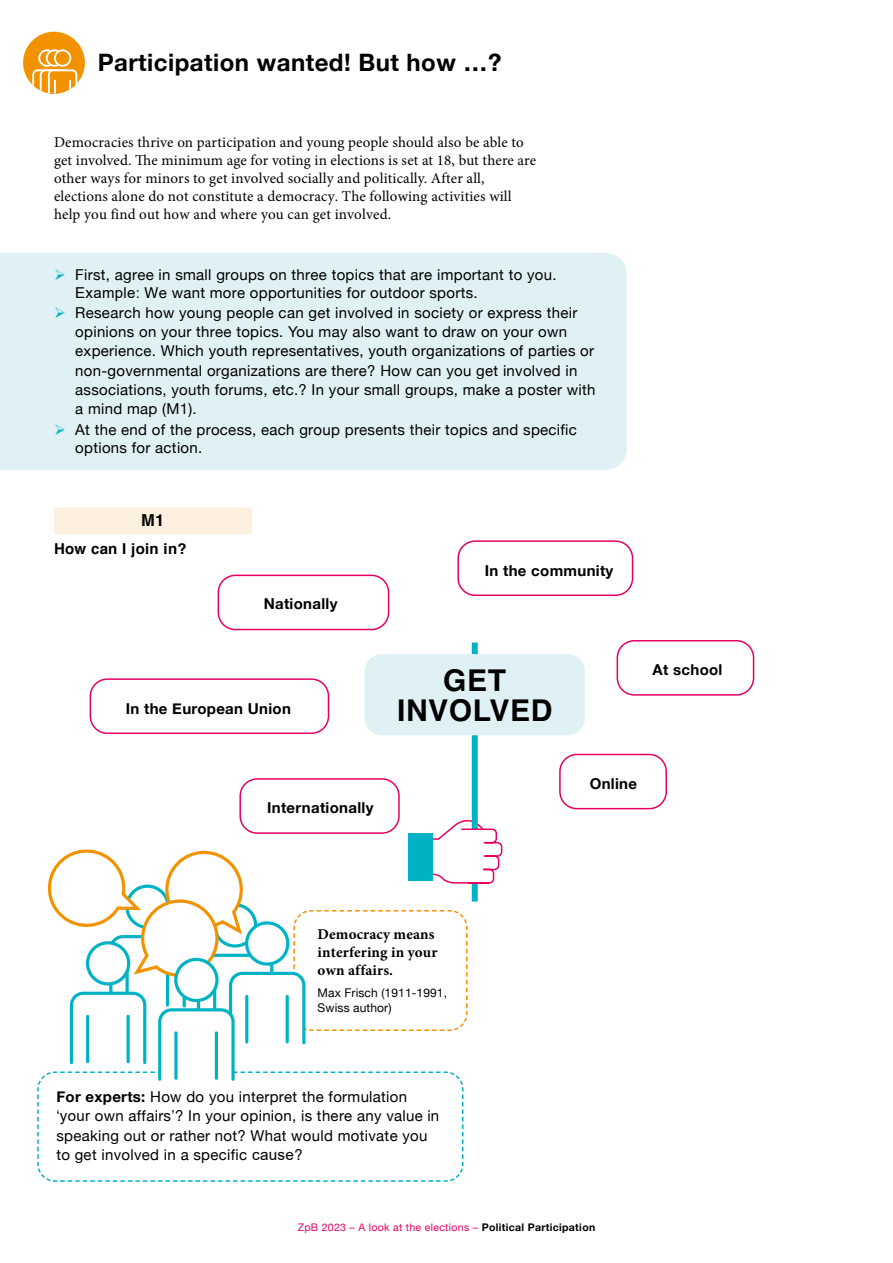
<style>
.page{position:relative;width:893px;height:1263px;background:#fff}
.page>*{position:absolute;margin:0;border:0;box-sizing:border-box;transform-origin:0 0}
.t1{font:700 30px/30px "Helvetica";letter-spacing:.02em;color:#000;text-align:center}
.t2{font:700 24px "Helvetica Neue";letter-spacing:.02em;color:#000}
.t3{font:700 16.5px "Helvetica";color:#000}
.t4{font:15px/19.4px "Helvetica Neue";letter-spacing:.02em;color:#000}
.t5{font:15px/18px "Minion Pro";letter-spacing:.01em;color:#000}
.t6{font:700 15px "Helvetica Neue";letter-spacing:.02em;color:#000}
.t7{font:700 15px/18px "Minion Pro";letter-spacing:.01em;color:#000}
.t8{font:700 15px "Helvetica";letter-spacing:.02em;color:#000}
.t9{font:12px/15px "Helvetica Neue";letter-spacing:.01em;color:#000}
.t10{font:10.5px "Helvetica Neue";letter-spacing:.03em;color:#e60064}
.s1{font-family:"Arial"}
.s2{font-weight:700}
.s3{font-family:"Arial";font-size:15.3px}
.s4{font-weight:700;color:#000}
</style>
<div class="page">
<div style="left:0;top:253px;width:627px;height:217px;background:#e0f1f5"></div>
<div style="left:617px;top:640px;width:137px;height:56px;border:2px solid #e60064;border-radius:17px"></div>
<div style="left:457px;top:540px;width:176px;height:56px;border:2px solid #e60064;border-radius:17px"></div>
<div style="left:218px;top:575px;width:171px;height:55px;border:2px solid #e60064;border-radius:17px"></div>
<div style="left:90px;top:678px;width:239px;height:56px;border:2px solid #e60064;border-radius:17px"></div>
<div style="left:559px;top:754px;width:108px;height:55px;border:2px solid #e60064;border-radius:17px"></div>
<div style="left:239px;top:778px;width:161px;height:56px;border:2px solid #e60064;border-radius:17px"></div>
<div style="left:23px;top:32px;width:62px;height:62px;background:#f39200;border-radius:50%"></div>
<svg style="left:39px;top:50px;width:16px;height:16px"></svg>
<div style="left:38px;top:49px;width:18px;height:18px;border:2px solid #fff;border-radius:50%"></div>
<svg style="left:47px;top:50px;width:15px;height:16px"></svg>
<div style="left:46px;top:49px;width:17px;height:18px;border:2px solid #fff;border-radius:50%"></div>
<div style="left:55px;top:50px;width:15px;height:16px;background:#f39200;border-radius:50%"></div>
<div style="left:54px;top:49px;width:17px;height:18px;border:2px solid #fff;border-radius:50%"></div>
<svg style="left:32px;top:69px;width:45px;height:25px"></svg>
<div style="left:54px;top:507px;width:198px;height:27px;background:#fef0de"></div>
<div style="left:472px;top:642px;width:6px;height:259px;background:#00b3c4"></div>
<div style="left:365px;top:654px;width:220px;height:81px;background:#e0f1f5;border-radius:17px"></div>
<svg style="left:37px;top:812px;width:466px;height:370px"></svg>
<div style="left:465px;top:834px;width:14px;height:48px;background:#fff"></div>
<div style="left:408px;top:833px;width:24px;height:47px;background:#00b3c4"></div>
<svg style="left:55px;top:269px;width:10px;height:11px"></svg>
<svg style="left:55px;top:307px;width:10px;height:11px"></svg>
<svg style="left:55px;top:423px;width:10px;height:11px"></svg>
<h2 class="t2" style="left:98px;top:44px;width:405px">Participation wanted! But how …?</h2>
<p class="t5" style="left:54px;top:133px;width:484px">Democracies thrive on participation and young people should also be able to get involved. The minimum age for voting in elections is set at 18, but there are other ways for minors to get involved socially and politically. After all, elections alone do not constitute a democracy. The following activities will help you find out how and where you can get involved.</p>
<p class="t4" style="left:75px;top:266px;width:522px">First, agree in small groups on three topics that are important to you.<br><span class="s1">Example:</span> We want more opportunities for outdoor sports.<br>Research how young people can get involved in society or express their opinions on your three topics. You may also want to draw on your own experience. Which youth representatives, youth organizations of parties or non-governmental organizations are there? How can you get involved in associations, youth forums, etc.? In your small groups, make a poster with a mind map (M1).<br>At the end of the process, each group presents their topics and specific</p>
<p class="t4" style="left:75px;top:439px;width:129px">options for action.</p>
<p class="t3" style="left:141px;top:507px;width:25px">M1</p>
<p class="t8" style="left:54px;top:536px;width:134px">How can I join in?</p>
<p class="t6" style="left:264px;top:592px;width:75px">Nationally</p>
<p class="t6" style="left:126px;top:696px;width:167px">In the European Union</p>
<p class="t6" style="left:267px;top:796px;width:108px">Internationally</p>
<p class="t6" style="left:485px;top:558px;width:130px">In the community</p>
<h1 class="t1" style="left:397px;top:666px;width:157px">GET<br>INVOLVED</h1>
<p class="t6" style="left:653px;top:658px;width:71px">At school</p>
<p class="t6" style="left:590px;top:772px;width:49px">Online</p>
<p class="t7" style="left:318px;top:925px;width:121px">Democracy means interfering in your own affairs.</p>
<p class="t9" style="left:318px;top:985px;width:131px">Max Frisch (1911-1991,<br>Swiss author)</p>
<p class="t4" style="left:56px;top:1088px;width:384px"><span class="s2">For experts:</span> How do you interpret the formulation <span class="s1">‘your</span> own affairs<span class="s1">’</span>? In your opinion, is there any value in speaking out or rather not? What would motivate you to get involved in a specific <span class="s3">cause</span>?</p>
<p class="t10" style="left:298px;top:1219px;width:299px">ZpB 2023 – A look at the elections – <span class="s4">Political Participation</span></p>
</div>
